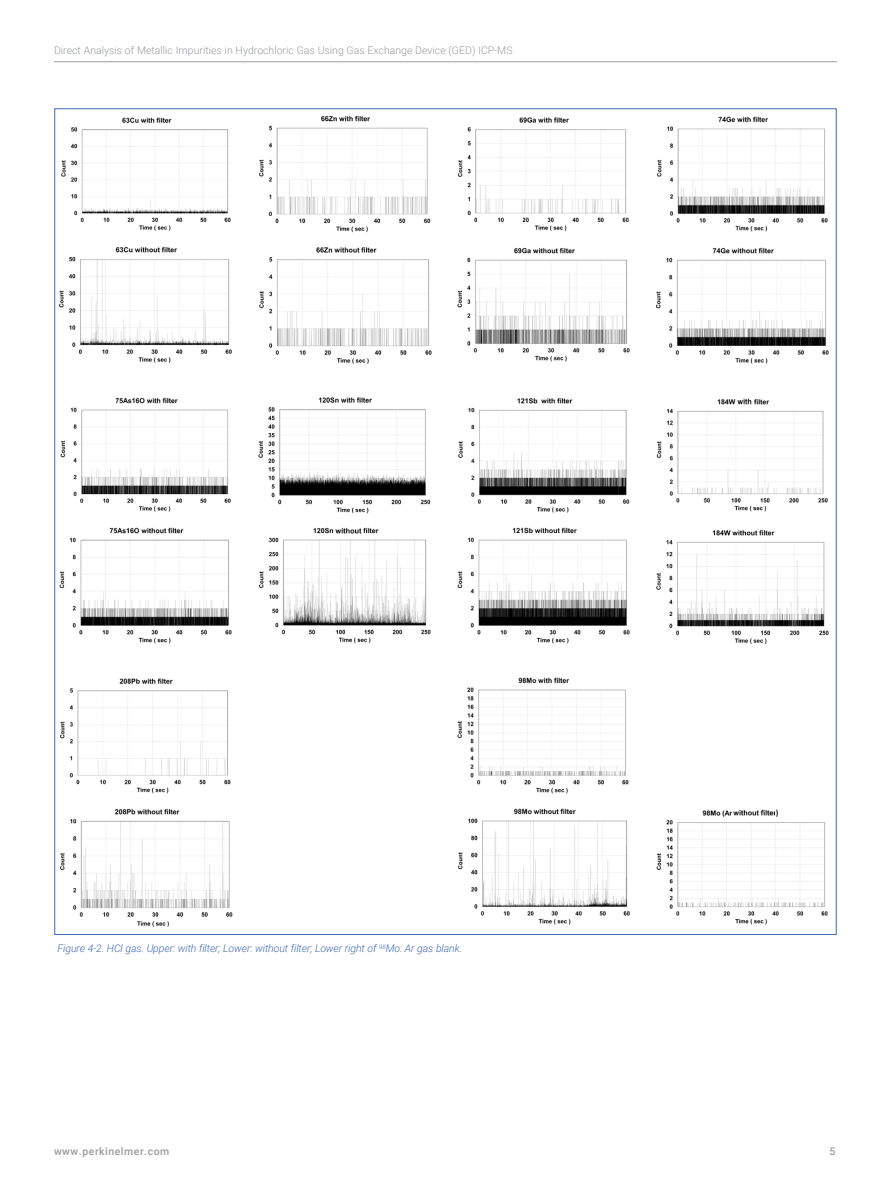
<style>
.page{position:relative;width:891px;height:1188px;background:#fff}
.page>*{position:absolute;margin:0;border:0;box-sizing:border-box;transform-origin:0 0}
.t1{font:300 10.5px "Roboto";color:#999b9e}
.t2{font:italic 300 10.5px "Roboto";letter-spacing:-.01em;color:#406ab4}
.t3{font:500 10.5px "Roboto";letter-spacing:.05em;color:#999b9e}
</style>
<div class="page">
<hr style="left:54px;top:61px;width:783px;height:1px;background:#999b9e">
<img style="left:61px;top:117px;width:170px;height:114px">
<img style="left:61px;top:397px;width:170px;height:115px">
<img style="left:61px;top:678px;width:170px;height:116px">
<img style="left:60px;top:246px;width:172px;height:117px">
<img style="left:60px;top:527px;width:172px;height:117px">
<img style="left:60px;top:808px;width:173px;height:119px">
<img style="left:259px;top:115px;width:172px;height:118px">
<img style="left:258px;top:397px;width:173px;height:117px">
<img style="left:259px;top:247px;width:173px;height:117px">
<img style="left:457px;top:117px;width:172px;height:115px">
<img style="left:458px;top:398px;width:172px;height:115px">
<img style="left:457px;top:677px;width:172px;height:117px">
<img style="left:457px;top:247px;width:173px;height:115px">
<img style="left:457px;top:527px;width:173px;height:117px">
<img style="left:458px;top:808px;width:172px;height:117px">
<img style="left:657px;top:116px;width:171px;height:116px">
<img style="left:656px;top:247px;width:173px;height:117px">
<img style="left:656px;top:530px;width:173px;height:114px">
<img style="left:657px;top:399px;width:171px;height:113px">
<img style="left:737px;top:398px;width:15px;height:12px">
<img style="left:259px;top:527px;width:172px;height:117px">
<img style="left:335px;top:527px;width:26px;height:8px">
<img style="left:656px;top:810px;width:172px;height:115px">
<img style="left:732px;top:809px;width:44px;height:8px">
<svg style="left:776px;top:809px;width:9px;height:10px"></svg>
<p class="t1" style="left:54px;top:43px;width:460px">Direct Analysis of Metallic Impurities in Hydrochloric Gas Using Gas Exchange Device (GED) ICP-MS</p>
<p class="t2" style="left:58px;top:941px;width:406px">Figure 4-2. HCl gas. Upper: with filter; Lower: without filter; Lower right of <sup>98</sup>Mo: Ar gas blank.</p>
<p class="t3" style="left:54px;top:1144px;width:117px">www.perkinelmer.com</p>
<p class="t3" style="left:829px;top:1144px;width:7px">5</p>
</div>
